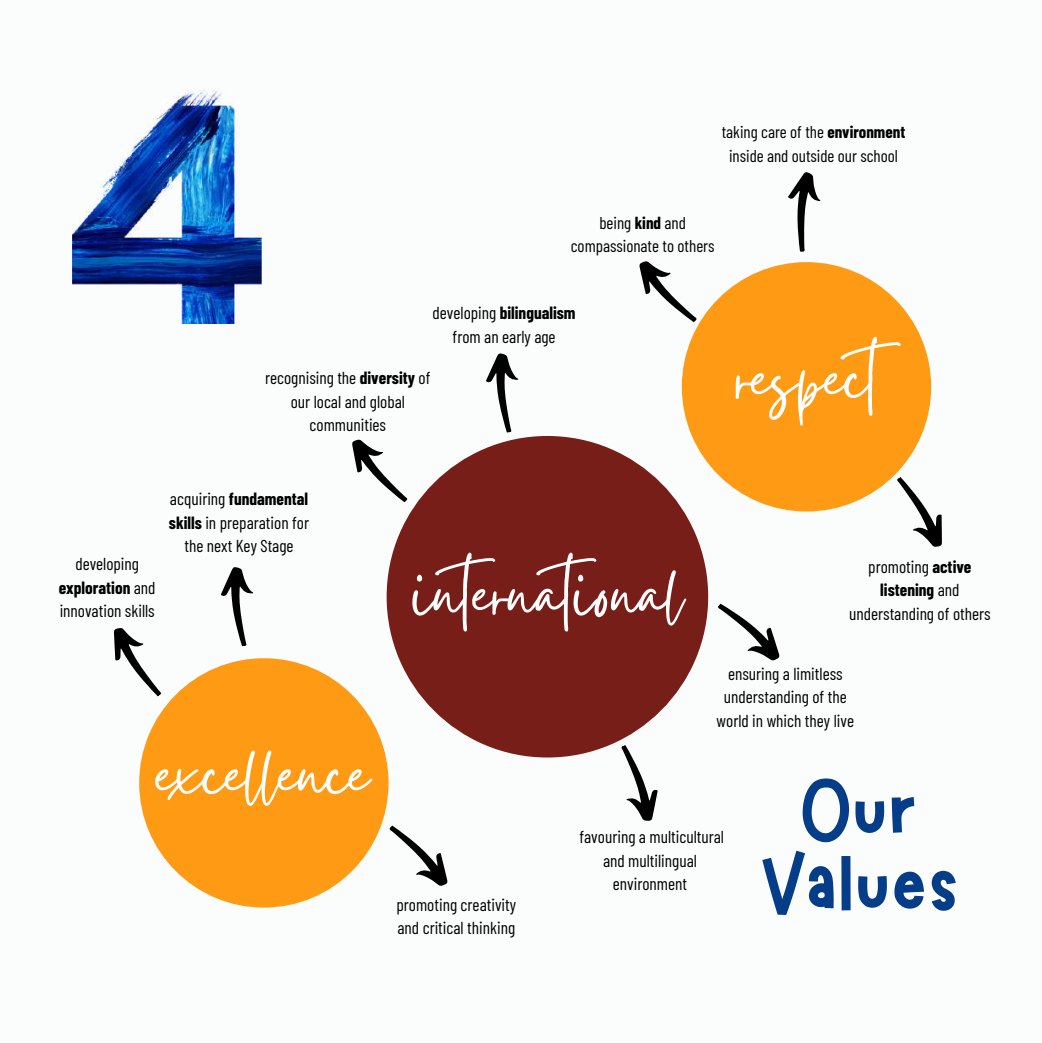
<style>
.page{position:relative;width:1042px;height:1043px;background:#fff}
.page>*{position:absolute;margin:0;border:0;box-sizing:border-box;transform-origin:0 0}
.t1{font:93.62px/74.7px "Marykate";color:#053d89;text-align:center}
.t2{font:93.1px "Gistesy";color:#fff}
.t3{font:17.32px/23.6px "Barlow Condensed";color:#000;text-align:center}
.t4{font:16.97px/23.6px "Barlow Condensed";color:#000;text-align:center}
.s1{font-weight:700}
</style>
<div class="page">
<div style="left:0;top:0;width:1041px;height:1041px;background:#fbfcfc"></div>
<div style="left:386px;top:436px;width:322px;height:321px;background:#781e19;border-radius:50%"></div>
<div style="left:139px;top:658px;width:249px;height:249px;background:#ff9a14;border-radius:50%"></div>
<img style="left:73px;top:90px;width:189px;height:234px">
<div style="left:681px;top:262px;width:249px;height:249px;background:#ff9a14;border-radius:50%"></div>
<svg style="left:707px;top:593px;width:73px;height:68px"></svg>
<svg style="left:606px;top:739px;width:52px;height:82px"></svg>
<svg style="left:378px;top:816px;width:70px;height:70px"></svg>
<svg style="left:221px;top:567px;width:32px;height:80px"></svg>
<svg style="left:114px;top:628px;width:60px;height:75px"></svg>
<svg style="left:352px;top:439px;width:67px;height:72px"></svg>
<svg style="left:486px;top:353px;width:33px;height:80px"></svg>
<svg style="left:883px;top:469px;width:59px;height:78px"></svg>
<svg style="left:639px;top:261px;width:69px;height:70px"></svg>
<svg style="left:788px;top:172px;width:32px;height:80px"></svg>
<p class="t4" style="left:721px;top:119px;width:185px">taking care of the <span class="s1">environment </span>inside and outside our school</p>
<p class="t4" style="left:570px;top:210px;width:145px">being <span class="s1">kind</span> and compassionate to others</p>
<p class="t3" style="left:432px;top:300px;width:144px">developing <span class="s1">bilingualism </span>from an early age</p>
<p class="t3" style="left:265px;top:365px;width:167px">recognising the <span class="s1">diversity</span> of our local and global communities</p>
<h2 class="t2" style="left:735px;top:312px;width:193px">respect</h2>
<p class="t3" style="left:59px;top:551px;width:98px">developing <span class="s1">exploration</span> and innovation skills</p>
<p class="t3" style="left:169px;top:486px;width:142px">acquiring <span class="s1">fundamental skills</span> in preparation for the next Key Stage</p>
<h2 class="t2" style="left:412px;top:528px;width:271px">international</h2>
<p class="t3" style="left:848px;top:554px;width:143px">promoting <span class="s1">active listening</span> and understanding of others</p>
<p class="t3" style="left:716px;top:660px;width:139px">ensuring a limitless understanding of the world in which they live</p>
<h2 class="t2" style="left:155px;top:708px;width:215px">excellence</h2>
<p class="t3" style="left:396px;top:891px;width:121px;text-align:left">promoting creativity and critical thinking</p>
<p class="t3" style="left:579px;top:823px;width:146px">favouring a multicultural and multilingual environment</p>
<h1 class="t1" style="left:758px;top:762px;width:203px">Our<br>Values</h1>
</div>
